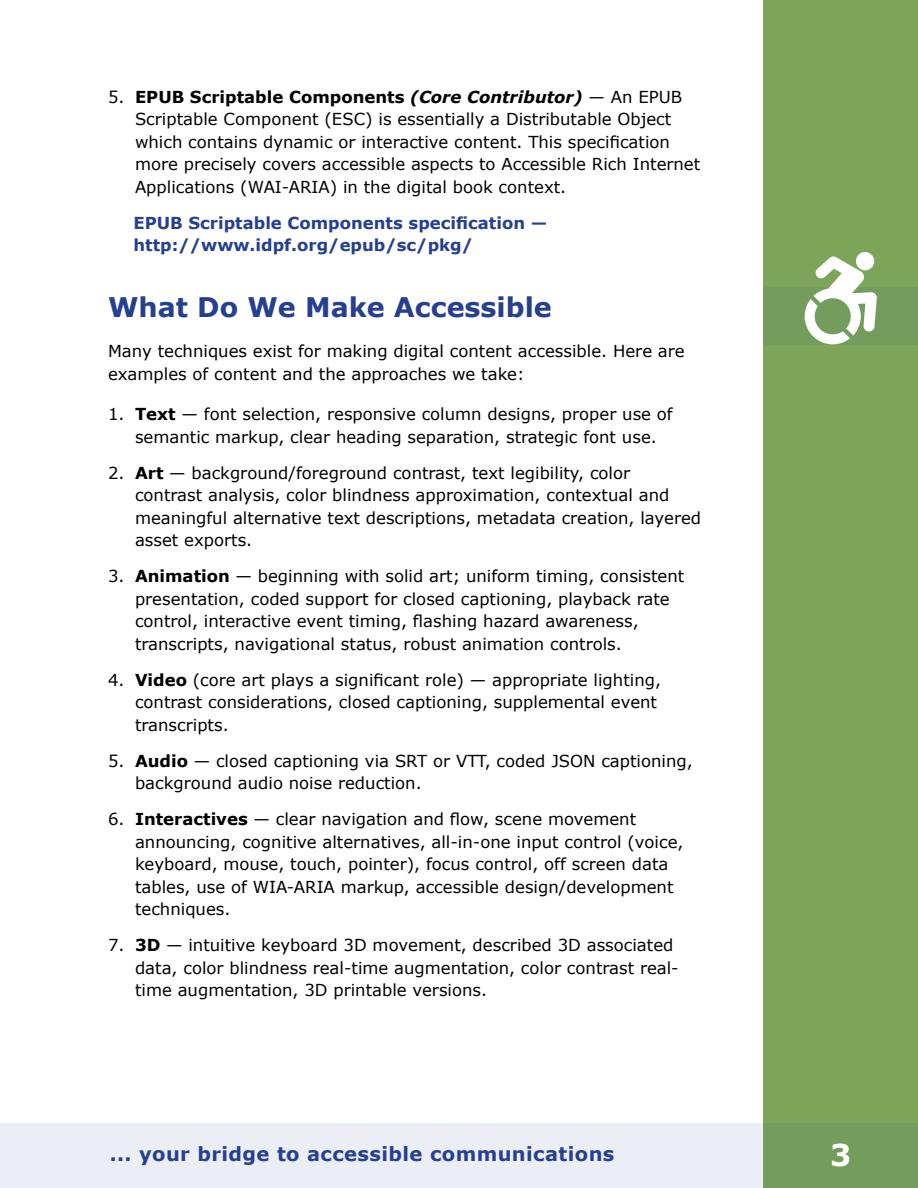
<style>
.page{position:relative;width:918px;height:1188px;background:#fff}
.page>*{position:absolute;margin:0;border:0;box-sizing:border-box;transform-origin:0 0}
.pn{font:700 30px "Verdana";color:#fff}
.t1{font:700 27px "Verdana";color:#25408f}
.t2{font:700 19.5px "Verdana";letter-spacing:.02em;color:#25408f}
.bt_01{font:16.5px/22.5px "Verdana";color:#000}
.bt_02{font:700 16.5px/22.5px "Verdana";color:#25408f}
.s1{font-weight:700}
.s2{font-weight:700;font-style:italic}
</style>
<div class="page">
<div style="left:764px;top:0;width:154px;height:1188px;background:#7ca559"></div>
<div style="left:0;top:1123px;width:764px;height:65px;background:#eceef5"></div>
<div style="left:764px;top:287px;width:154px;height:58px;background:#749c5d"></div>
<div style="left:856px;top:252px;width:18px;height:18px;background:#fff;border-radius:50%"></div>
<svg style="left:805px;top:256px;width:72px;height:88px"></svg>
<p class="bt_01" style="left:135px;top:86px;width:567px;text-indent:-27px">5. <span class="s1">EPUB Scriptable Components</span> <span class="s2">(Core Contributor)</span> — An EPUB Scriptable Component (ESC) is essentially a Distributable Object which contains dynamic or interactive content. This specification more precisely covers accessible aspects to Accessible Rich Internet Applications (WAI-ARIA) in the digital book context.</p>
<p class="bt_02" style="left:134px;top:212px;width:415px">EPUB Scriptable Components specification — http://www.idpf.org/epub/sc/pkg/</p>
<h1 class="t1" style="left:108px;top:289px;width:445px">What Do We Make Accessible</h1>
<p class="bt_01" style="left:108px;top:340px;width:578px">Many techniques exist for making digital content accessible. Here are examples of content and the approaches we take:</p>
<p class="bt_01" style="left:135px;top:403px;width:539px;text-indent:-27px">1. <span class="s1">Text</span> — font selection, responsive column designs, proper use of semantic markup, clear heading separation, strategic font use.</p>
<p class="bt_01" style="left:135px;top:462px;width:568px;text-indent:-27px">2. <span class="s1">Art</span> — background/foreground contrast, text legibility, color contrast analysis, color blindness approximation, contextual and meaningful alternative text descriptions, metadata creation, layered asset exports.</p>
<p class="bt_01" style="left:135px;top:565px;width:551px;text-indent:-27px">3. <span class="s1">Animation</span> — beginning with solid art; uniform timing, consistent presentation, coded support for closed captioning, playback rate control, interactive event timing, flashing hazard awareness, transcripts, navigational status, robust animation controls.</p>
<p class="bt_01" style="left:135px;top:669px;width:528px;text-indent:-27px">4. <span class="s1">Video</span> (core art plays a significant role) — appropriate lighting, contrast considerations, closed captioning, supplemental event transcripts.</p>
<p class="bt_01" style="left:135px;top:750px;width:559px;text-indent:-27px">5. <span class="s1">Audio</span> — closed captioning via SRT or VTT, coded JSON captioning, background audio noise reduction.</p>
<p class="bt_01" style="left:135px;top:808px;width:550px;text-indent:-27px">6. <span class="s1">Interactives</span> — clear navigation and flow, scene movement announcing, cognitive alternatives, all-in-one input control (voice, keyboard, mouse, touch, pointer), focus control, off screen data tables, use of WIA-ARIA markup, accessible design/development techniques.</p>
<p class="bt_01" style="left:135px;top:934px;width:545px;text-indent:-27px">7. <span class="s1">3D</span> — intuitive keyboard 3D movement, described 3D associated data, color blindness real-time augmentation, color contrast real&shy;time augmentation, 3D printable versions.</p>
<p class="t2" style="left:110px;top:1141px;width:506px">... your bridge to accessible communications</p>
<p class="pn" style="left:830px;top:1135px;width:23px">3</p>
</div>
